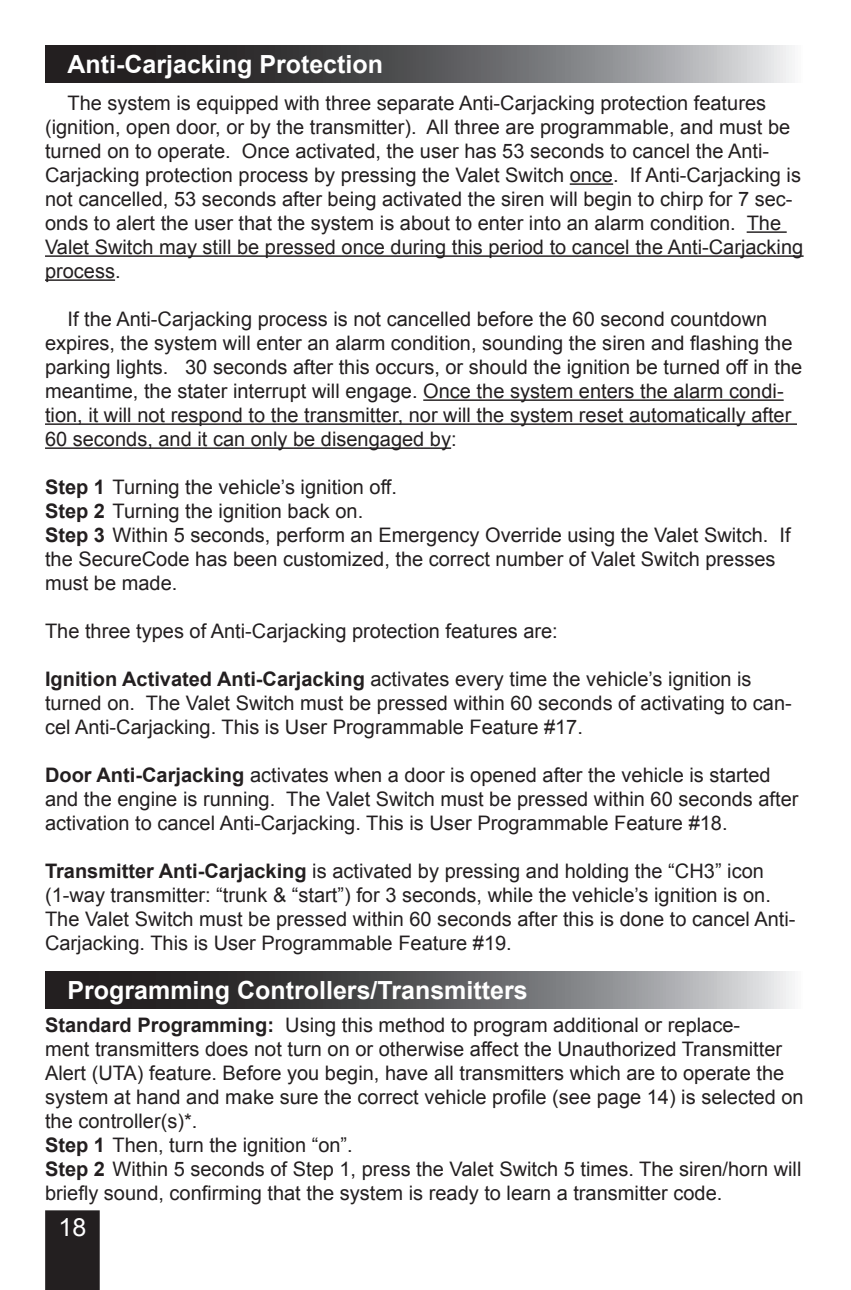
<style>
.page{position:relative;width:851px;height:1290px;background:#fff}
.page>*{position:absolute;margin:0;border:0;box-sizing:border-box;transform-origin:0 0}
.t1{font:700 25px "Arial";color:#fff}
.t2{font:25px "Arial";color:#fff}
.t3{font:20px/24px "Arial";color:#231f20}
.s1{font-weight:700}
</style>
<div class="page">
<div style="left:45px;top:1210px;width:55px;height:80px;background:#231f20"></div>
<svg style="left:45px;top:45px;width:747px;height:37px;background:#636365"></svg>
<hr style="left:569px;top:183px;width:44px;height:2px;background:#231f20">
<hr style="left:746px;top:231px;width:40px;height:2px;background:#231f20">
<hr style="left:45px;top:255px;width:758px;height:2px;background:#231f20">
<hr style="left:45px;top:279px;width:70px;height:2px;background:#231f20">
<hr style="left:423px;top:399px;width:360px;height:2px;background:#231f20">
<hr style="left:45px;top:423px;width:751px;height:2px;background:#231f20">
<hr style="left:45px;top:447px;width:406px;height:2px;background:#231f20">
<svg style="left:45px;top:971px;width:747px;height:37px;background:#636365"></svg>
<p class="t1" style="left:68px;top:47px;width:317px">Anti-Carjacking Protection</p>
<p class="t3" style="left:45px;top:91px;width:759px;text-indent:22px">The system is equipped with three separate Anti-Carjacking protection features (ignition, open door, or by the transmitter). All three are programmable, and must be turned on to operate. Once activated, the user has 53 seconds to cancel the Anti-Carjacking protection process by pressing the Valet Switch once. If Anti-Carjacking is not cancelled, 53 seconds after being activated the siren will begin to chirp for 7 sec&shy;onds to alert the user that the system is about to enter into an alarm condition. The Valet Switch may still be pressed once during this period to cancel the Anti-Carjacking process.</p>
<p class="t3" style="left:45px;top:307px;width:758px;text-indent:23px">If the Anti-Carjacking process is not cancelled before the 60 second countdown expires, the system will enter an alarm condition, sounding the siren and flashing the parking lights. 30 seconds after this occurs, or should the ignition be turned off in the meantime, the stater interrupt will engage. Once the system enters the alarm condi&shy;tion, it will not respond to the transmitter, nor will the system reset automatically after 60 seconds, and it can only be disengaged by:</p>
<p class="t3" style="left:45px;top:475px;width:747px"><span class="s1">Step 1</span> Turning the vehicle’s ignition off.<br><span class="s1">Step 2</span> Turning the ignition back on.<br><span class="s1">Step 3</span> Within 5 seconds, perform an Emergency Override using the Valet Switch. If the SecureCode has been customized, the correct number of Valet Switch presses must be made.</p>
<p class="t3" style="left:45px;top:619px;width:514px">The three types of Anti-Carjacking protection features are:</p>
<p class="t3" style="left:45px;top:667px;width:748px"><span class="s1">Ignition Activated Anti-Carjacking</span> activates every time the vehicle’s ignition is turned on. The Valet Switch must be pressed within 60 seconds of activating to can&shy;cel Anti-Carjacking. This is User Programmable Feature #17.</p>
<p class="t3" style="left:45px;top:763px;width:754px"><span class="s1">Door Anti-Carjacking</span> activates when a door is opened after the vehicle is started and the engine is running. The Valet Switch must be pressed within 60 seconds after activation to cancel Anti-Carjacking. This is User Programmable Feature #18.</p>
<p class="t3" style="left:45px;top:859px;width:752px"><span class="s1">Transmitter Anti-Carjacking</span> is activated by pressing and holding the “CH 3” icon (1-way transmitter: “trunk &amp; “start”) for 3 seconds, while the vehicle’s ignition is on.<br>The Valet Switch must be pressed within 60 seconds after this is done to cancel Anti-Carjacking. This is User Programmable Feature #19.</p>
<p class="t1" style="left:68px;top:974px;width:461px">Programming Controllers/Transmitters</p>
<p class="t3" style="left:45px;top:1013px;width:760px"><span class="s1">Standard Programming:</span> Using this method to program additional or replace-<br>ment transmitters does not turn on or otherwise affect the Unauthorized Transmitter Alert (UTA) feature. Before you begin, have all transmitters which are to operate the system at hand and make sure the correct vehicle profile (see page 14) is selected on the controller(s)*.<br><span class="s1">Step 1</span> Then, turn the ignition “on”.<br><span class="s1">Step 2</span> Within 5 seconds of Step 1, press the Valet Switch 5 times. The siren/horn will briefly sound, confirming that the system is ready to learn a transmitter code.</p>
<p class="t2" style="left:58px;top:1210px;width:29px">18</p>
</div>
